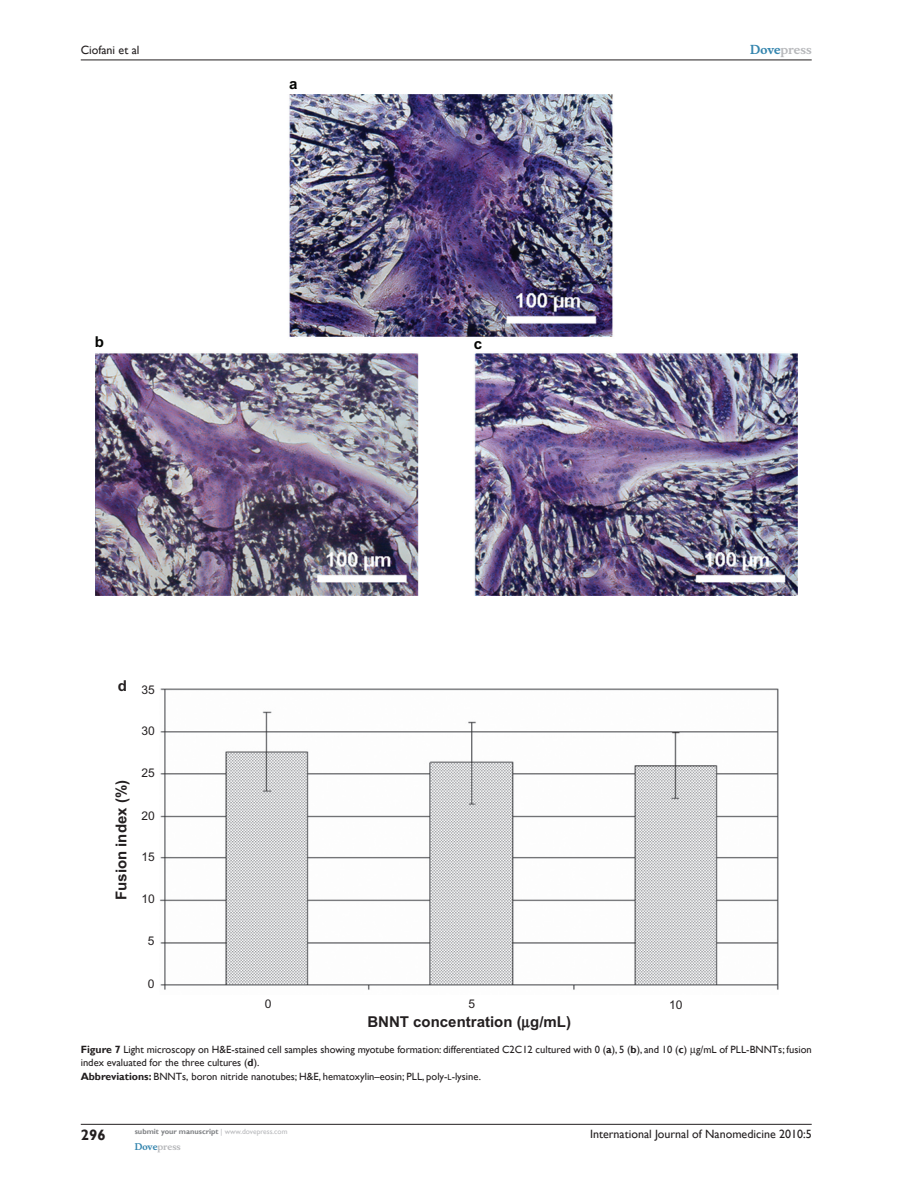
<style>
.page{position:relative;width:918px;height:1188px;background:#fff}
.page>*{position:absolute;margin:0;border:0;box-sizing:border-box;transform-origin:0 0}
.t1{font:700 15px "Arial";color:#231f20}
.t2{font:700 15px "Gill Sans";color:#231f20}
.t3{font:700 15px "Arial";color:#040503}
.t4{font:12px "Gill Sans";color:#231f20}
.t5{font:12px "Arial";color:#231f20}
.t6{font:700 12px "Musee";color:#b8b9bc}
.t7{font:10.5px/13.5px "Gill Sans";color:#231f20}
.t8{font:700 9px "Musee";color:#b8b9bc}
.t9{font:700 7.5px "Gill Sans";color:#808285}
.s1{color:#3485ae}
.s2{font-weight:700}
.s3{font-size:8.4px}
.s4{font-weight:400;color:#b8b9bc}
</style>
<div class="page">
<hr style="left:81px;top:1124px;width:731px;height:1px;background:#231f20">
<hr style="left:81px;top:60px;width:731px;height:1px;background:#231f20">
<img style="left:96px;top:95px;width:702px;height:500px">
<img style="left:160px;top:689px;width:619px;height:301px">
<p class="t4" style="left:81px;top:43px;width:60px">Ciofani et al</p>
<p class="t6" style="left:750px;top:43px;width:63px"><span class="s1">Dove</span>press</p>
<h1 class="t3" style="left:289px;top:75px;width:10px">a</h1>
<h1 class="t3" style="left:95px;top:333px;width:11px">b</h1>
<h1 class="t3" style="left:474px;top:335px;width:10px">c</h1>
<p class="t5" style="left:118px;top:682px;width:39px"><sup>d</sup> 35</p>
<p class="t5" style="left:141px;top:724px;width:15px">30</p>
<p class="t5" style="left:141px;top:766px;width:15px">25</p>
<p class="t5" style="left:141px;top:809px;width:15px">20</p>
<p class="t5" style="left:141px;top:850px;width:15px">15</p>
<p class="t5" style="left:141px;top:892px;width:15px">10</p>
<h1 class="t1" style="left:112px;top:900px;width:122px;rotate:-90deg">Fusion index (%)</h1>
<p class="t5" style="left:148px;top:934px;width:8px">5</p>
<p class="t5" style="left:148px;top:977px;width:8px">0</p>
<p class="t5" style="left:265px;top:997px;width:8px">0</p>
<p class="t5" style="left:468px;top:997px;width:8px">5</p>
<h1 class="t1" style="left:367px;top:1013px;width:205px">BNNT concentration ( g/mL)</h1>
<p class="t5" style="left:669px;top:998px;width:15px">10</p>
<p class="t7" style="left:81px;top:1042px;width:732px"><span class="s2">Figure 7</span> Light microscopy on H&amp;E-stained cell samples showing myotube formation: differentiated C2C12 cultured with 0 (<span class="s2">a</span>), 5 (<span class="s2">b</span>), and 10 (<span class="s2">c</span>) g/mL of PLL-BNNTs; fusion index evaluated for the three cultures (<span class="s2">d</span>).<br><span class="s2">Abbreviations:</span> BNNTs, boron nitride nanotubes; H&amp;E, hematoxylin–eosin; PLL, poly-<span class="s3">l</span>-lysine.</p>
<h1 class="t2" style="left:81px;top:1126px;width:26px">296</h1>
<p class="t4" style="left:590px;top:1127px;width:223px">International Journal of Nanomedicine 2010:5</p>
<p class="t9" style="left:135px;top:1127px;width:154px">submit your manuscript <span class="s4">| www.dovepress.com</span></p>
<p class="t8" style="left:135px;top:1141px;width:48px"><span class="s1">Dove</span>press</p>
</div>
